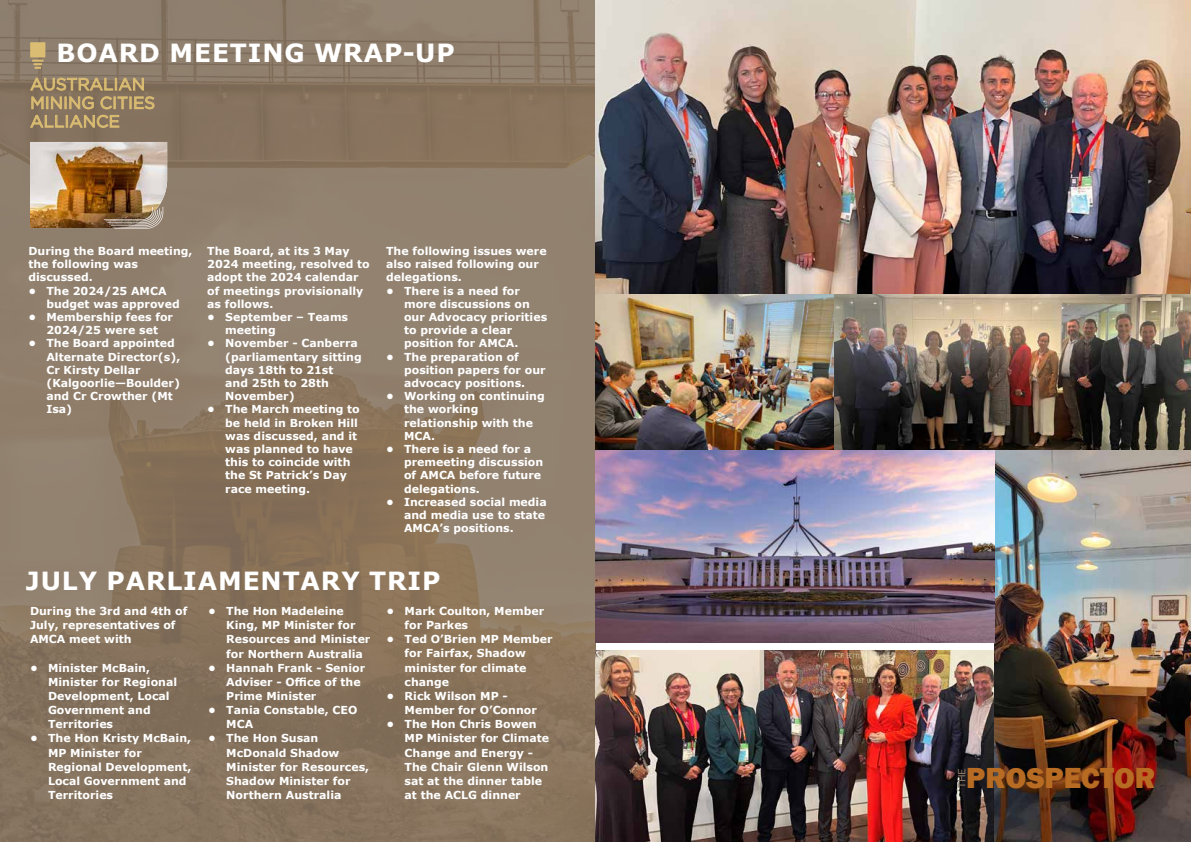
<style>
.page{position:relative;width:1191px;height:842px;background:#fff}
.page>*{position:absolute;margin:0;border:0;box-sizing:border-box;transform-origin:0 0}
.t1{font:800 29.9px "Franklin Gothic";color:#b86c23}
.t2{font:700 25px "Verdana";letter-spacing:.035em;color:#fff}
.t3{font:16.9px/18.6px "Gotham";color:#dabc72}
.t4{font:700 11px/13.2px "Verdana";color:#fff}
.t5{font:10.8px "Franklin Gothic";color:#887662;scale:1.11 1}
</style>
<div class="page">
<img style="left:0;top:0;width:595px;height:842px">
<div style="left:30px;top:42px;width:15px;height:15px;background:#dabc72"></div>
<svg style="left:32px;top:60px;width:12px;height:9px"></svg>
<img style="left:30px;top:142px;width:137px;height:87px">
<img style="left:595px;top:0;width:596px;height:451px">
<img style="left:595px;top:651px;width:399px;height:191px">
<img style="left:994px;top:451px;width:197px;height:391px">
<img style="left:595px;top:451px;width:399px;height:192px">
<h2 class="t2" style="left:56px;top:35px;width:400px">BOARD MEETING WRAP-UP</h2>
<h3 class="t3" style="left:30px;top:74px;width:126px">AUSTRALIAN<br>MINING CITIES<br>ALLIANCE</h3>
<p class="t4" style="left:386px;top:244px;width:162px">The following issues were also raised following our delegations.</p>
<p class="t4" style="left:404px;top:284px;width:145px;text-indent:-18px">• There is a need for more discussions on our Advocacy priorities to provide a clear position for AMCA.</p>
<p class="t4" style="left:404px;top:350px;width:143px;text-indent:-18px">• The preparation of position papers for our advocacy positions.</p>
<p class="t4" style="left:404px;top:389px;width:142px;text-indent:-18px">• Working on continuing the working relationship with the<br>MCA.</p>
<p class="t4" style="left:404px;top:442px;width:141px;text-indent:-18px">• There is a need for a premeeting discussion of AMCA before future delegations.</p>
<p class="t4" style="left:404px;top:495px;width:144px;text-indent:-18px">• Increased social media and media use to state<br>AMCA’s positions.</p>
<h2 class="t2" style="left:26px;top:563px;width:416px">JULY PARLIAMENTARY TRIP</h2>
<p class="t4" style="left:28px;top:244px;width:166px">During the Board meeting, the following was discussed.</p>
<p class="t4" style="left:46px;top:284px;width:135px;text-indent:-18px">• The 2024/25 AMCA budget was approved</p>
<p class="t4" style="left:28px;top:310px;width:146px;text-align:center">• Membership fees for<br>2024/25 were set</p>
<p class="t4" style="left:46px;top:337px;width:135px;text-indent:-18px">• The Board appointed<br>Alternate Director(s),<br>Cr Kirsty Dellar (Kalgoorlie—Boulder) and Cr Crowther (Mt<br>Isa)</p>
<p class="t4" style="left:207px;top:244px;width:164px">The Board, at its 3 May<br>2024 meeting, resolved to adopt the 2024 calendar of meetings provisionally as follows.</p>
<p class="t4" style="left:225px;top:310px;width:124px;text-indent:-18px">• September – Teams meeting</p>
<p class="t4" style="left:225px;top:337px;width:138px;text-indent:-18px">• November - Canberra (parliamentary sitting days 18th to 21st<br>and 25th to 28th<br>November)</p>
<p class="t4" style="left:225px;top:403px;width:136px;text-indent:-18px">• The March meeting to be held in Broken Hill was discussed, and it was planned to have this to coincide with the St Patrick’s Day race meeting.</p>
<p class="t4" style="left:30px;top:604px;width:159px;line-height:14.1px">During the 3rd and 4th of<br>July, representatives of<br>AMCA meet with</p>
<p class="t4" style="left:48px;top:660px;width:131px;line-height:14.1px;text-indent:-18px">• Minister McBain,<br>Minister for Regional<br>Development, Local<br>Government and<br>Territories</p>
<p class="t4" style="left:48px;top:731px;width:145px;line-height:14.1px;text-indent:-18px">• The Hon Kristy McBain,<br>MP Minister for<br>Regional Development,<br>Local Government and<br>Territories</p>
<p class="t4" style="left:226px;top:604px;width:146px;line-height:14.1px;text-indent:-18px">• The Hon Madeleine<br>King, MP Minister for<br>Resources and Minister for Northern Australia</p>
<p class="t4" style="left:226px;top:660px;width:140px;line-height:14.1px;text-indent:-18px">• Hannah Frank - Senior<br>Adviser - Office of the<br>Prime Minister</p>
<p class="t4" style="left:226px;top:703px;width:133px;line-height:14.1px;text-indent:-18px">• Tania Constable, CEO<br>MCA</p>
<p class="t4" style="left:226px;top:731px;width:144px;line-height:14.1px;text-indent:-18px">• The Hon Susan<br>McDonald Shadow<br>Minister for Resources,<br>Shadow Minister for<br>Northern Australia</p>
<p class="t4" style="left:404px;top:604px;width:141px;line-height:14.1px;text-indent:-18px">• Mark Coulton, Member for Parkes</p>
<p class="t4" style="left:404px;top:632px;width:149px;line-height:14.1px;text-indent:-18px">• Ted O’Brien MP Member for Fairfax, Shadow minister for climate change</p>
<p class="t4" style="left:404px;top:689px;width:134px;line-height:14.1px;text-indent:-18px">• Rick Wilson MP -<br>Member for O’Connor</p>
<p class="t4" style="left:404px;top:717px;width:146px;line-height:14.1px;text-indent:-18px">• The Hon Chris Bowen<br>MP Minister for Climate<br>Change and Energy -<br>The Chair Glenn Wilson sat at the dinner table at the ACLG dinner</p>
<p class="t5" style="left:955px;top:788px;width:20px;rotate:-90deg">THE</p>
<h1 class="t1" style="left:966px;top:759px;width:191px">PROSPECTOR</h1>
</div>
